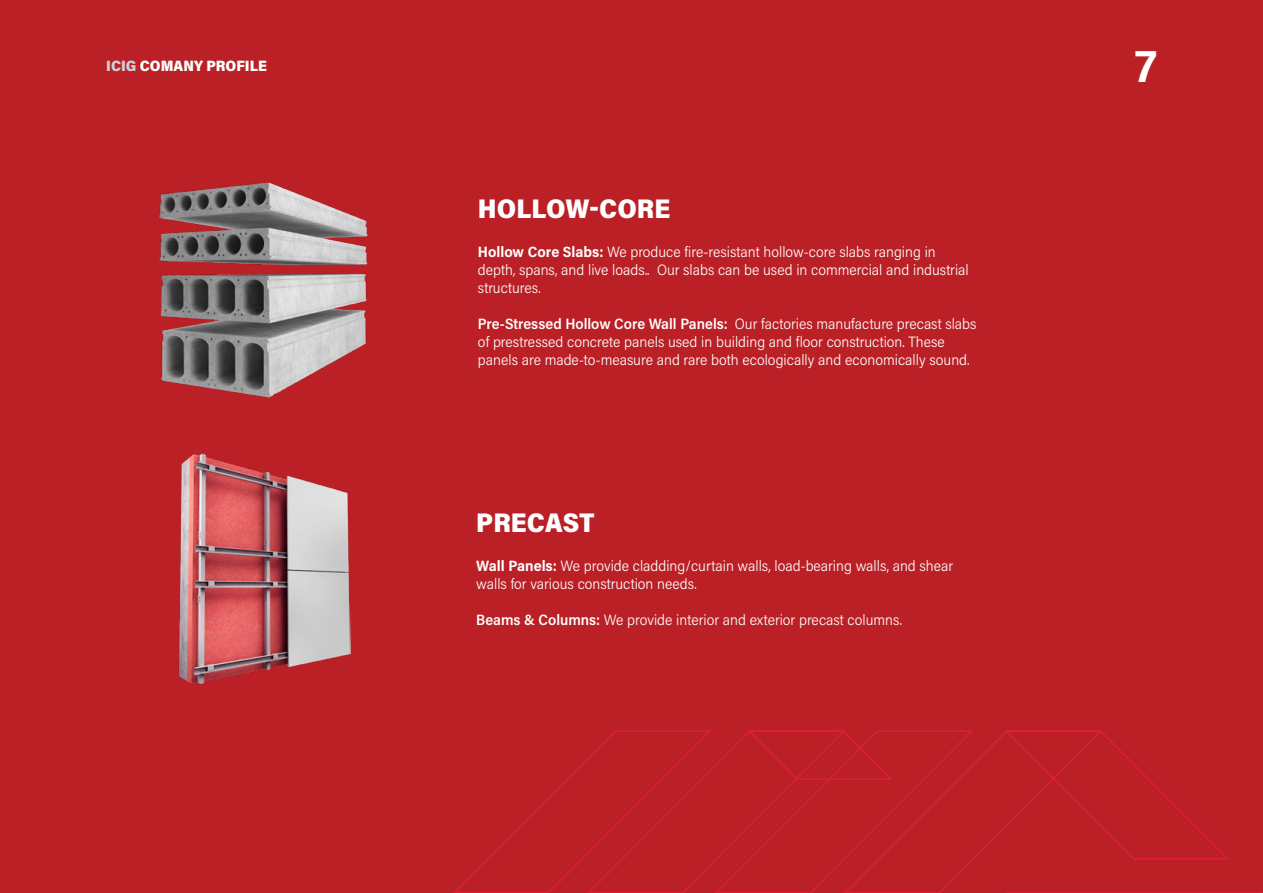
<style>
.page{position:relative;width:1263px;height:893px;background:#ba2025}
.page>*{position:absolute;margin:0;border:0;box-sizing:border-box;transform-origin:0 0}
.t1{font:700 45px "Acumin Pro Semi Cond";color:#fff}
.t2{font:900 27px "Acumin Pro Semi Cond";color:#fff}
.t3{font:300 15px/18px "Acumin Pro Semi Cond";color:#fff}
.t4{font:900 15px "Acumin Pro Semi Cond";color:#fff}
.s1{color:#ccd0d5}
.s2{font-weight:700}
.s3{font-weight:600}
</style>
<div class="page">
<svg style="left:453px;top:730px;width:810px;height:163px"></svg>
<img style="left:158px;top:182px;width:210px;height:216px">
<img style="left:178px;top:453px;width:172px;height:232px">
<p class="t4" style="left:106px;top:55px;width:162px"><span class="s1">ICIG</span> COMANY PROFILE</p>
<h2 class="t2" style="left:478px;top:189px;width:194px">HOLLOW-CORE</h2>
<p class="t3" style="left:478px;top:242px;width:492px"><span class="s2">Hollow Core Slabs:</span> We produce fire-resistant hollow-core slabs ranging in depth, spans, and live loads.. Our slabs can be used in commercial and industrial structures.</p>
<p class="t3" style="left:478px;top:314px;width:500px"><span class="s3">Pre-Stressed Hollow Core Wall Panels:</span> Our factories manufacture precast slabs of prestressed concrete panels used in building and floor construction. These panels are made-to-measure and rare both ecologically and economically sound.</p>
<h2 class="t2" style="left:476px;top:503px;width:120px">PRECAST</h2>
<p class="t3" style="left:476px;top:556px;width:478px"><span class="s2">Wall Panels:</span> We provide cladding/curtain walls, load-bearing walls, and shear walls for various construction needs.</p>
<p class="t3" style="left:476px;top:610px;width:427px"><span class="s3">Beams &amp; Columns:</span> We provide interior and exterior precast columns.</p>
<h1 class="t1" style="left:1135px;top:35px;width:23px">7</h1>
</div>
